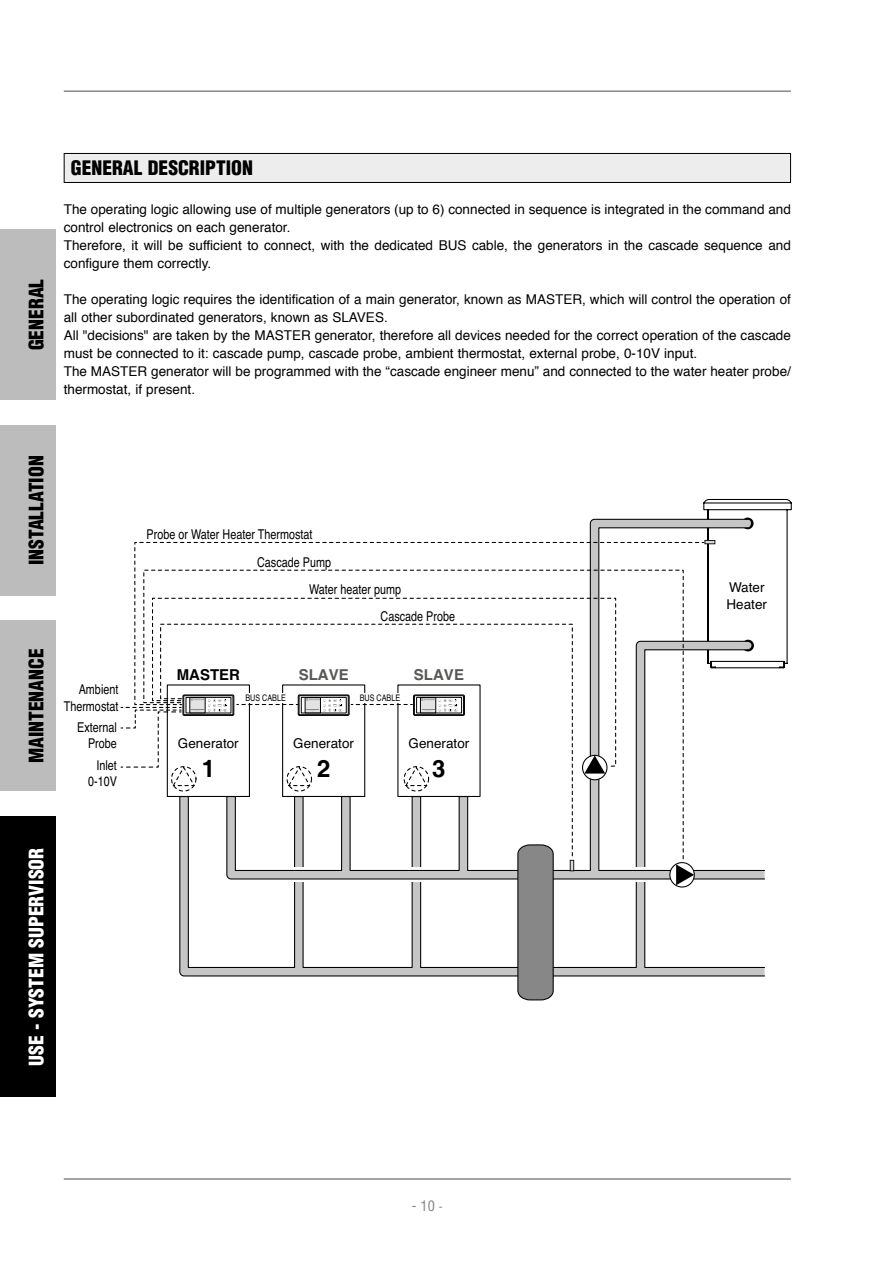
<style>
.page{position:relative;width:893px;height:1263px;background:#fff}
.page>*{position:absolute;margin:0;border:0;box-sizing:border-box;transform-origin:0 0}
.t1{font:700 24px "Helvetica";color:#000}
.t2{font:900 condensed 19.5px "Helvetica LT Std";color:#000}
.t3{font:900 condensed 19.5px "Helvetica LT Std";color:#fff}
.t4{font:700 15px "Helvetica";color:#575756}
.t5{font:700 15px "Helvetica";color:#000}
.t6{font:condensed 14.25px "Helvetica LT Std";color:#878787}
.t7{font:13.5px/18px "Helvetica";color:#000}
.t8{font:13.5px/16.2px "Helvetica";color:#000;text-align:right;scale:.8 1}
.t9{font:9px "Helvetica";color:#000;scale:.8 1}
.s1{font-size:12px}
</style>
<div class="page">
<div style="left:64px;top:153px;width:726px;height:29px;background:#ededed"></div>
<div style="left:64px;top:153px;width:727px;height:30px;border:1px solid #000"></div>
<svg style="left:705px;top:966px;width:60px;height:11px"></svg>
<svg style="left:179px;top:863px;width:47px;height:114px"></svg>
<svg style="left:705px;top:869px;width:60px;height:11px"></svg>
<svg style="left:226px;top:863px;width:291px;height:114px"></svg>
<svg style="left:517px;top:862px;width:188px;height:138px"></svg>
<svg style="left:121px;top:499px;width:671px;height:269px"></svg>
<svg style="left:143px;top:569px;width:541px;height:294px"></svg>
<hr style="left:64px;top:1178px;width:727px;height:2px;background:#878787">
<hr style="left:64px;top:90px;width:727px;height:2px;background:#878787">
<div style="left:0;top:816px;width:55px;height:281px;background:#000"></div>
<div style="left:0;top:621px;width:55px;height:170px;background:#bcbcbc"></div>
<div style="left:0;top:425px;width:55px;height:170px;background:#bcbcbc"></div>
<div style="left:0;top:230px;width:55px;height:170px;background:#bcbcbc"></div>
<h2 class="t2" style="left:24px;top:350px;width:72px;rotate:-90deg">GENERAL</h2>
<h2 class="t2" style="left:71px;top:156px;width:184px">GENERAL DESCRIPTION</h2>
<p class="t7" style="left:64px;top:201px;width:729px">The operating logic allowing use of multiple generators (up to 6) connected in sequence is integrated in the command and control electronics on each generator.<br>Therefore, it will be sufficient to connect, with the dedicated BUS cable, the generators in the cascade sequence and configure them correctly.</p>
<p class="t7" style="left:64px;top:291px;width:729px">The operating logic requires the identification of a main generator, known as MASTER, which will control the operation of all other subordinated generators, known as SLAVES.<br>All "decisions" are taken by the MASTER generator, therefore all devices needed for the correct operation of the cascade must be connected to it: cascade pump, cascade probe, ambient thermostat, external probe, 0-10V input.<br>The MASTER generator will be programmed with the “cascade engineer menu” and connected to the water heater probe/ thermostat, if present.</p>
<h2 class="t2" style="left:24px;top:565px;width:109px;rotate:-90deg">INSTALLATION</h2>
<h2 class="t2" style="left:24px;top:763px;width:115px;rotate:-90deg">MAINTENANCE</h2>
<p class="t8" style="left:64px;top:682px;width:70px">Ambient<br>Thermostat</p>
<p class="t8" style="left:77px;top:719px;width:51px">External<br>Probe</p>
<p class="t8" style="left:88px;top:757px;width:38px">Inlet<br>0-10V</p>
<p class="t8" style="left:257px;top:520px;width:94px;line-height:28.3px;text-align:left;text-indent:-111px">Probe or Water Heater Thermostat<br>Cascade Pump</p>
<p class="t8" style="left:309px;top:582px;width:117px">Water heater pump</p>
<p class="t5" style="left:177px;top:666px;width:65px">MASTER</p>
<p class="t4" style="left:299px;top:666px;width:52px">SLAVE</p>
<p class="t8" style="left:381px;top:608px;width:95px">Cascade Probe</p>
<p class="t4" style="left:414px;top:666px;width:52px">SLAVE</p>
<p class="t9" style="left:245px;top:691px;width:52px">BUS CABLE</p>
<p class="t9" style="left:360px;top:691px;width:52px">BUS CABLE</p>
<p class="t7" style="left:178px;top:734px;width:62px">Generator</p>
<h1 class="t1" style="left:202px;top:753px;width:15px">1</h1>
<p class="t7" style="left:293px;top:734px;width:62px">Generator</p>
<h1 class="t1" style="left:317px;top:753px;width:15px">2</h1>
<p class="t7" style="left:409px;top:734px;width:62px">Generator</p>
<h1 class="t1" style="left:432px;top:753px;width:15px">3</h1>
<p class="t7" style="left:726px;top:580px;width:42px;line-height:16.2px">Water<br>Heater</p>
<h2 class="t3" style="left:24px;top:1066px;width:218px;rotate:-90deg">USE - SYSTEM SUPERVISOR</h2>
<p class="t6" style="left:412px;top:1197px;width:32px">- 10 <span class="s1">-</span></p>
</div>
